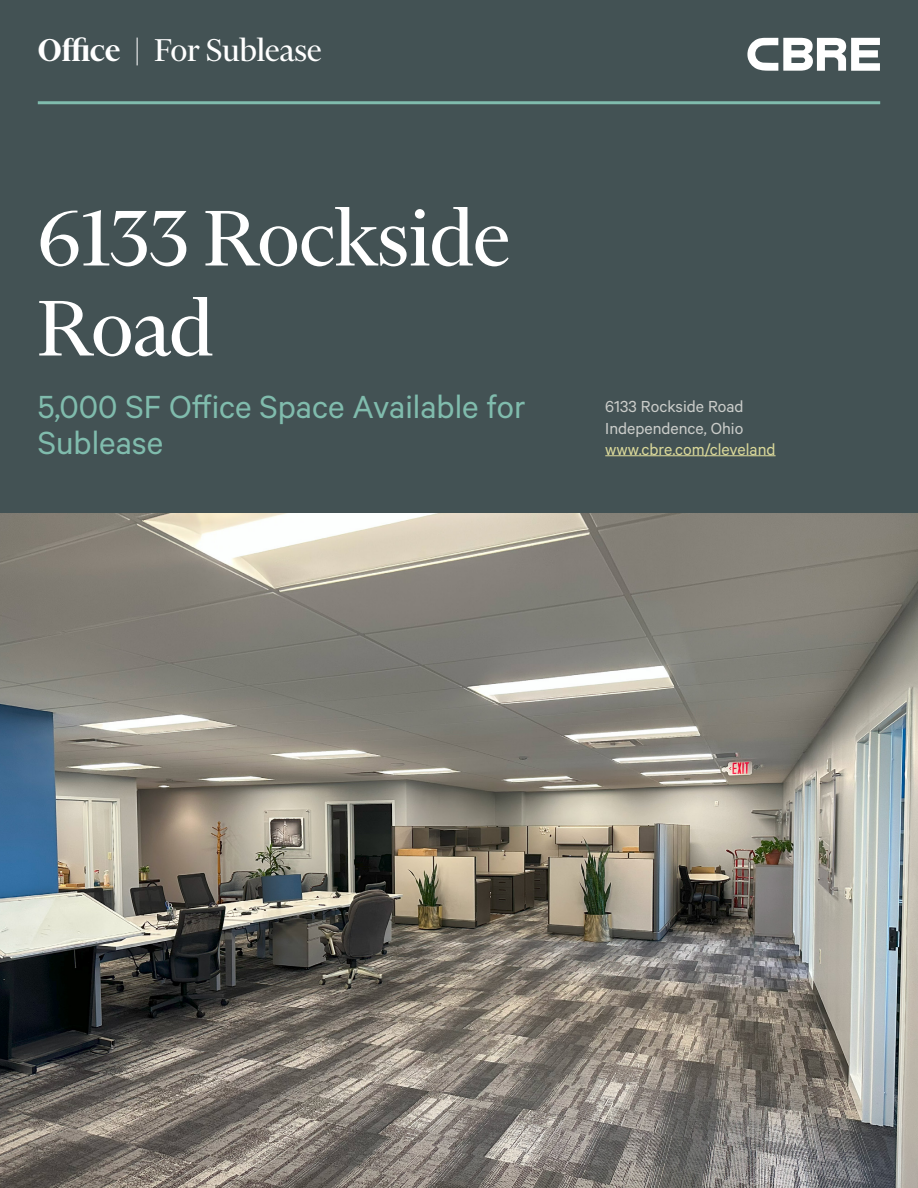
<style>
.page{position:relative;width:918px;height:1188px;background:#435254}
.page>*{position:absolute;margin:0;border:0;box-sizing:border-box;transform-origin:0 0}
.t1{font:90px/90px "Financier Display";color:#fff}
.t2{font:36px/36px "Calibre";color:#80bcad}
.t3{font:36px "Financier Display";color:#fff}
.t4{font:18px/21px "Calibre";color:#cbcdca}
.t5{font:18px "Calibre";color:#dbd99a}
.s1{font-weight:600}
</style>
<div class="page">
<img style="left:0;top:513px;width:918px;height:675px">
<hr style="left:605px;top:455px;width:171px;height:1px;background:#dbd99a">
<svg style="left:747px;top:38px;width:133px;height:33px"></svg>
<hr style="left:38px;top:101px;width:842px;height:3px;background:#80bcad">
<p class="t3" style="left:38px;top:32px;width:285px"><span class="s1">Office</span> | For Sublease</p>
<h1 class="t1" style="left:38px;top:193px;width:474px">6133 Rockside<br>Road</h1>
<p class="t2" style="left:38px;top:388px;width:489px">5,000 SF Office Space Available for<br>Sublease</p>
<p class="t4" style="left:605px;top:396px;width:140px">6133 Rockside Road<br>Independence, Ohio</p>
<p class="t5" style="left:605px;top:438px;width:172px">www.cbre.com/cleveland</p>
</div>
